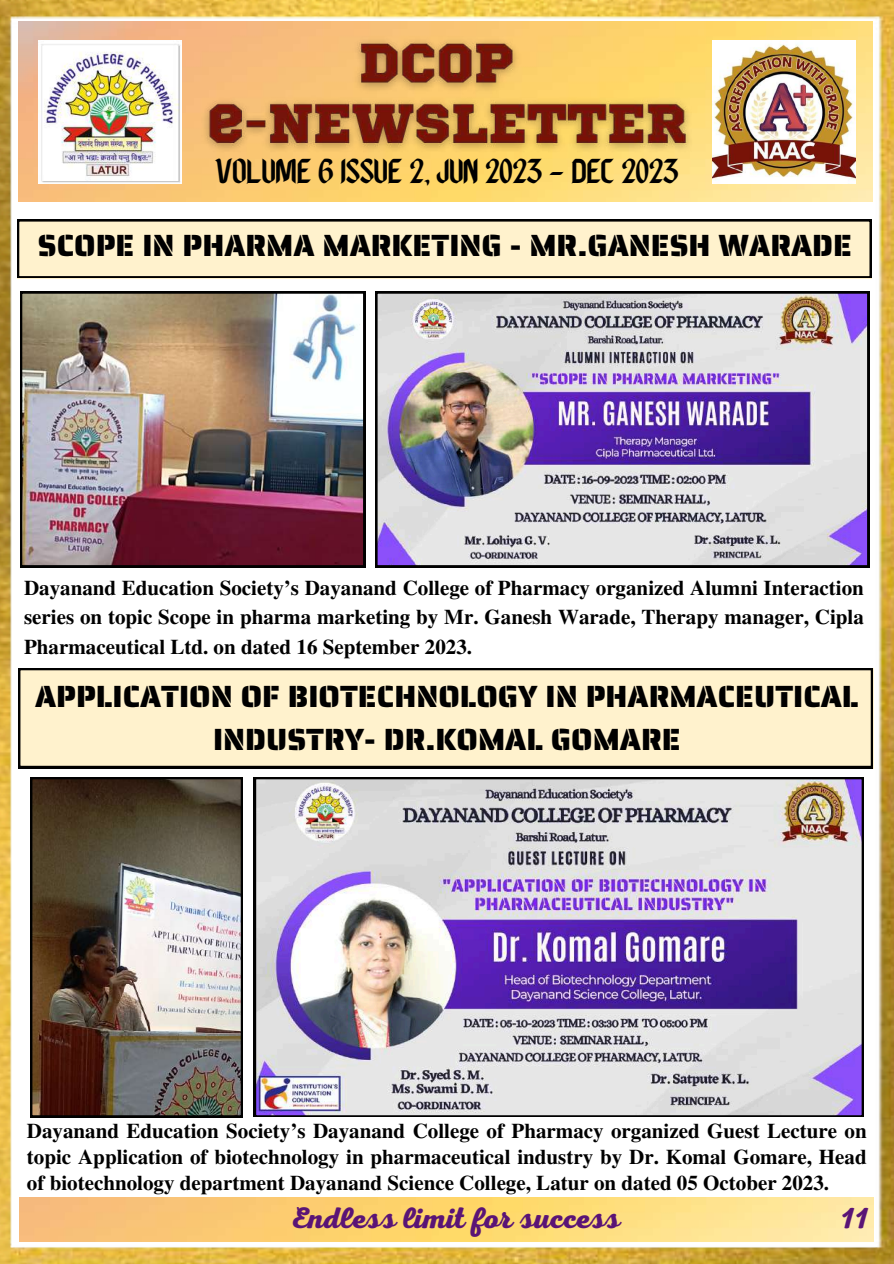
<style>
.page{position:relative;width:894px;height:1264px;background:#fff}
.page>*{position:absolute;margin:0;border:0;box-sizing:border-box;transform-origin:0 0}
.t1{font:900 34.5px "Martires Pro";color:#000}
.t2{font:30.75px/42.8px "Saira Stencil One";color:#000;text-align:center}
.t3{font:700 30px "Nexa Script";color:#5a1476}
.t4{font:700 21px/29.2px "Te X Gyre Termes";color:#000;text-align:justify}
</style>
<div class="page">
<img style="left:0;top:0;width:893px;height:1263px">
<img style="left:18px;top:22px;width:854px;height:180px">
<img style="left:19px;top:1197px;width:854px;height:44px">
<img style="left:38px;top:41px;width:143px;height:142px">
<img style="left:712px;top:41px;width:143px;height:142px">
<img style="left:195px;top:31px;width:505px;height:127px">
<svg style="left:17px;top:219px;width:854px;height:59px;background:#eadebc"></svg>
<div style="left:18px;top:668px;width:854px;height:100px;background:#fff2cd"></div>
<img style="left:20px;top:291px;width:345px;height:276px">
<img style="left:375px;top:291px;width:494px;height:276px">
<img style="left:254px;top:777px;width:609px;height:339px">
<img style="left:30px;top:777px;width:213px;height:340px">
<h1 class="t1" style="left:215px;top:148px;width:465px">VOLUME 6 ISSUE 2, JUN 2023 - DEC 2023</h1>
<h2 class="t2" style="left:38px;top:224px;width:815px">SCOPE IN PHARMA MARKETING - MR.GANESH WARADE</h2>
<p class="t4" style="left:24px;top:572px;width:841px">Dayanand Education Society’s Dayanand College of Pharmacy organized Alumni Interaction series on topic Scope in pharma marketing by Mr. Ganesh Warade, Therapy manager, Cipla Pharmaceutical Ltd. on dated 16 September 2023.</p>
<h2 class="t2" style="left:35px;top:675px;width:824px">APPLICATION OF BIOTECHNOLOGY IN PHARMACEUTICAL<br>INDUSTRY- DR.KOMAL GOMARE</h2>
<p class="t4" style="left:27px;top:1117px;width:841px;line-height:25.8px">Dayanand Education Society’s Dayanand College of Pharmacy organized Guest Lecture on topic Application of biotechnology in pharmaceutical industry by Dr. Komal Gomare, Head of biotechnology department Dayanand Science College, Latur on dated 05 October 2023.</p>
<h3 class="t3" style="left:289px;top:1201px;width:332px">Endless limit for success</h3>
<h3 class="t3" style="left:840px;top:1201px;width:29px">11</h3>
</div>
